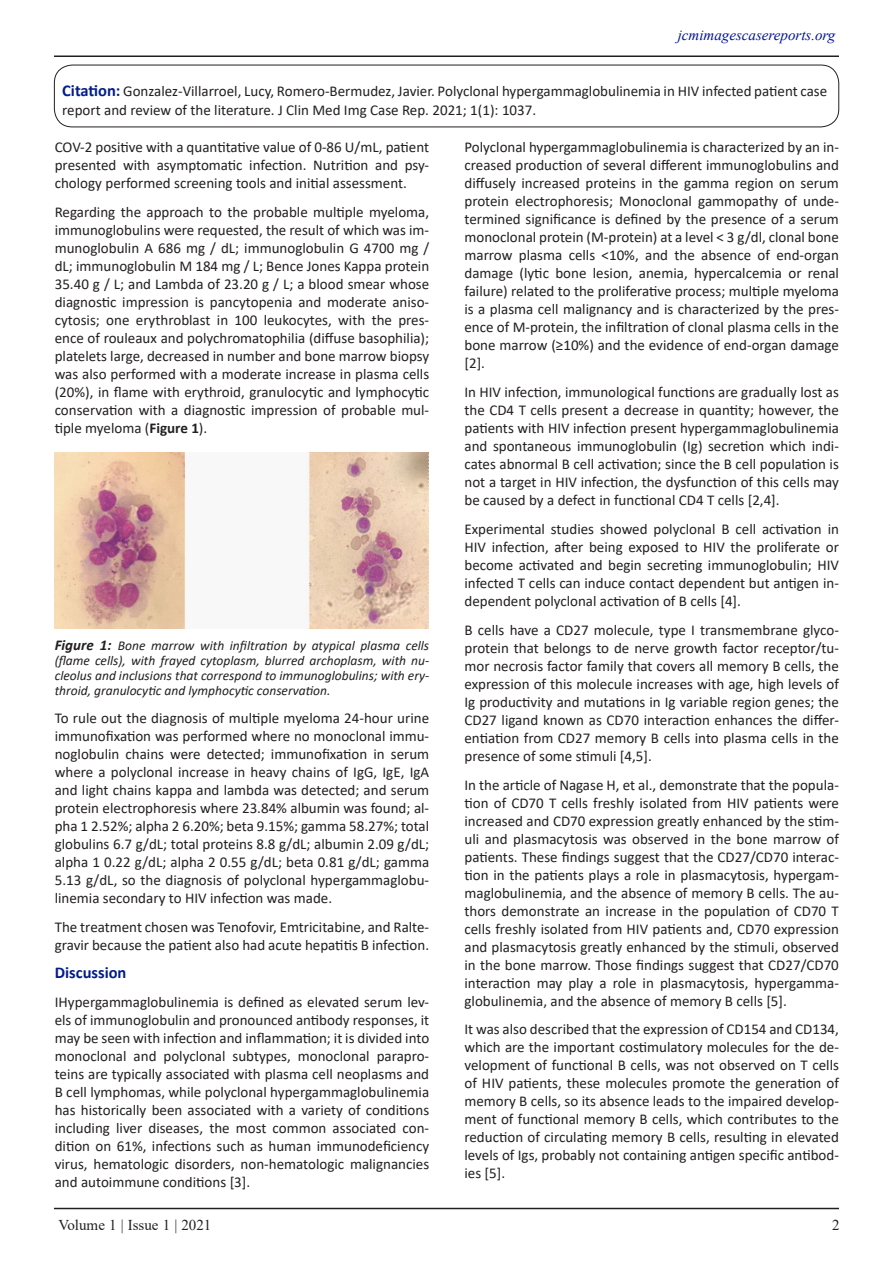
<style>
.page{position:relative;width:893px;height:1263px;background:#fff}
.page>*{position:absolute;margin:0;border:0;box-sizing:border-box;transform-origin:0 0}
.Paragraph_Style_1{font:700 16.5px "Calibri";color:#001d8c}
.Paragraph_Style_1-2{font:15px/18px "Calibri";color:#231f20;text-align:justify}
.t1{font:italic 15px "Times New Roman";color:#001495}
.t2{font:15px "Times New Roman";color:#231f20}
.fig_tittle{font:italic 13.5px/15px "Calibri";color:#231f20;text-align:justify}
.s1{font-weight:700;font-size:16.5px;color:#001d8c}
.s2{font-weight:700}
.s3{font-weight:700;font-size:15px}
</style>
<div class="page">
<hr style="left:54px;top:56px;width:785px;height:1px;background:#231f20">
<hr style="left:54px;top:1208px;width:785px;height:1px;background:#231f20">
<div style="left:54px;top:65px;width:785px;height:62px;border:1px solid #231f20;border-radius:18px"></div>
<img style="left:54px;top:452px;width:374px;height:176px">
<p class="t1" style="left:678px;top:24px;width:159px">jcmimagescasereports.org</p>
<p class="Paragraph_Style_1-2" style="left:62px;top:81px;width:767px;line-height:19.5px"><span class="s1">Citation:</span> Gonzalez-Villarroel, Lucy, Romero-Bermudez, Javier. Polyclonal hypergammaglobulinemia in HIV infected patient case report and review of the literature. J Clin Med Img Case Rep. 2021; 1(1): 1037.</p>
<p class="Paragraph_Style_1-2" style="left:55px;top:138px;width:376px">COV-2 positive with a quantitative value of 0-86 U/mL, patient presented with asymptomatic infection. Nutrition and psy&shy;chology performed screening tools and initial assessment.</p>
<p class="Paragraph_Style_1-2" style="left:55px;top:203px;width:376px">Regarding the approach to the probable multiple myeloma, immunoglobulins were requested, the result of which was im&shy;munoglobulin A 686 mg / dL; immunoglobulin G 4700 mg / dL; immunoglobulin M 184 mg / L; Bence Jones Kappa protein 35.40 g / L; and Lambda of 23.20 g / L; a blood smear whose diagnostic impression is pancytopenia and moderate aniso&shy;cytosis; one erythroblast in 100 leukocytes, with the pres&shy;ence of rouleaux and polychromatophilia (diffuse basophilia); platelets large, decreased in number and bone marrow biopsy was also performed with a moderate increase in plasma cells (20%), in flame with erythroid, granulocytic and lymphocytic conservation with a diagnostic impression of probable mul&shy;tiple myeloma (<span class="s2">Figure 1</span>).</p>
<p class="fig_tittle" style="left:55px;top:638px;width:376px"><span class="s3">Figure 1:</span> Bone marrow with infiltration by atypical plasma cells (flame cells), with frayed cytoplasm, blurred archoplasm, with nu&shy;cleolus and inclusions that correspond to immunoglobulins; with ery&shy;throid, granulocytic and lymphocytic conservation.</p>
<p class="Paragraph_Style_1-2" style="left:55px;top:708px;width:376px">To rule out the diagnosis of multiple myeloma 24-hour urine immunofixation was performed where no monoclonal immu&shy;noglobulin chains were detected; immunofixation in serum where a polyclonal increase in heavy chains of IgG, IgE, IgA and light chains kappa and lambda was detected; and serum protein electrophoresis where 23.84% albumin was found; al&shy;pha 1 2.52%; alpha 2 6.20%; beta 9.15%; gamma 58.27%; total globulins 6.7 g/dL; total proteins 8.8 g/dL; albumin 2.09 g/dL; alpha 1 0.22 g/dL; alpha 2 0.55 g/dL; beta 0.81 g/dL; gamma 5.13 g/dL, so the diagnosis of polyclonal hypergammaglobu&shy;linemia secondary to HIV infection was made.</p>
<p class="Paragraph_Style_1-2" style="left:55px;top:917px;width:376px">The treatment chosen was Tenofovir, Emtricitabine, and Ralte&shy;gravir because the patient also had acute hepatitis B infection.</p>
<p class="Paragraph_Style_1" style="left:55px;top:961px;width:73px">Discussion</p>
<p class="Paragraph_Style_1-2" style="left:55px;top:993px;width:376px">IHypergammaglobulinemia is defined as elevated serum lev&shy;els of immunoglobulin and pronounced antibody responses, it may be seen with infection and inflammation; it is divided into monoclonal and polyclonal subtypes, monoclonal parapro&shy;teins are typically associated with plasma cell neoplasms and B cell lymphomas, while polyclonal hypergammaglobulinemia has historically been associated with a variety of conditions including liver diseases, the most common associated con&shy;dition on 61%, infections such as human immunodeficiency virus, hematologic disorders, non-hematologic malignancies and autoimmune conditions [3].</p>
<p class="Paragraph_Style_1-2" style="left:464px;top:138px;width:376px">Polyclonal hypergammaglobulinemia is characterized by an in&shy;creased production of several different immunoglobulins and diffusely increased proteins in the gamma region on serum protein electrophoresis; Monoclonal gammopathy of unde&shy;termined significance is defined by the presence of a serum monoclonal protein (M-protein) at a level &lt; 3 g/dl, clonal bone marrow plasma cells &lt;10%, and the absence of end-organ damage (lytic bone lesion, anemia, hypercalcemia or renal failure) related to the proliferative process; multiple myeloma is a plasma cell malignancy and is characterized by the pres&shy;ence of M-protein, the infiltration of clonal plasma cells in the bone marrow (≥10%) and the evidence of end-organ damage [2].</p>
<p class="Paragraph_Style_1-2" style="left:464px;top:383px;width:376px">In HIV infection, immunological functions are gradually lost as the CD4 T cells present a decrease in quantity; however, the patients with HIV infection present hypergammaglobulinemia and spontaneous immunoglobulin (Ig) secretion which indi&shy;cates abnormal B cell activation; since the B cell population is not a target in HIV infection, the dysfunction of this cells may be caused by a defect in functional CD4 T cells [2,4].</p>
<p class="Paragraph_Style_1-2" style="left:464px;top:519px;width:376px">Experimental studies showed polyclonal B cell activation in HIV infection, after being exposed to HIV the proliferate or become activated and begin secreting immunoglobulin; HIV infected T cells can induce contact dependent but antigen in&shy;dependent polyclonal activation of B cells [4].</p>
<p class="Paragraph_Style_1-2" style="left:464px;top:620px;width:376px">B cells have a CD27 molecule, type I transmembrane glyco&shy;protein that belongs to de nerve growth factor receptor/tu&shy;mor necrosis factor family that covers all memory B cells, the expression of this molecule increases with age, high levels of Ig productivity and mutations in Ig variable region genes; the CD27 ligand known as CD70 interaction enhances the differ&shy;entiation from CD27 memory B cells into plasma cells in the presence of some stimuli [4,5].</p>
<p class="Paragraph_Style_1-2" style="left:464px;top:775px;width:376px">In the article of Nagase H, et al., demonstrate that the popula&shy;tion of CD70 T cells freshly isolated from HIV patients were increased and CD70 expression greatly enhanced by the stim&shy;uli and plasmacytosis was observed in the bone marrow of patients. These findings suggest that the CD27/CD70 interac&shy;tion in the patients plays a role in plasmacytosis, hypergam&shy;maglobulinemia, and the absence of memory B cells. The au&shy;thors demonstrate an increase in the population of CD70 T cells freshly isolated from HIV patients and, CD70 expression and plasmacytosis greatly enhanced by the stimuli, observed in the bone marrow. Those findings suggest that CD27/CD70 interaction may play a role in plasmacytosis, hypergamma&shy;globulinemia, and the absence of memory B cells [5].</p>
<p class="Paragraph_Style_1-2" style="left:464px;top:1020px;width:376px">It was also described that the expression of CD154 and CD134, which are the important costimulatory molecules for the de&shy;velopment of functional B cells, was not observed on T cells of HIV patients, these molecules promote the generation of memory B cells, so its absence leads to the impaired develop&shy;ment of functional memory B cells, which contributes to the reduction of circulating memory B cells, resulting in elevated levels of Igs, probably not containing antigen specific antibod&shy;ies [5].</p>
<p class="t2" style="left:59px;top:1214px;width:154px">Volume 1 | Issue 1 | 2021</p>
<p class="t2" style="left:832px;top:1214px;width:9px">2</p>
</div>
